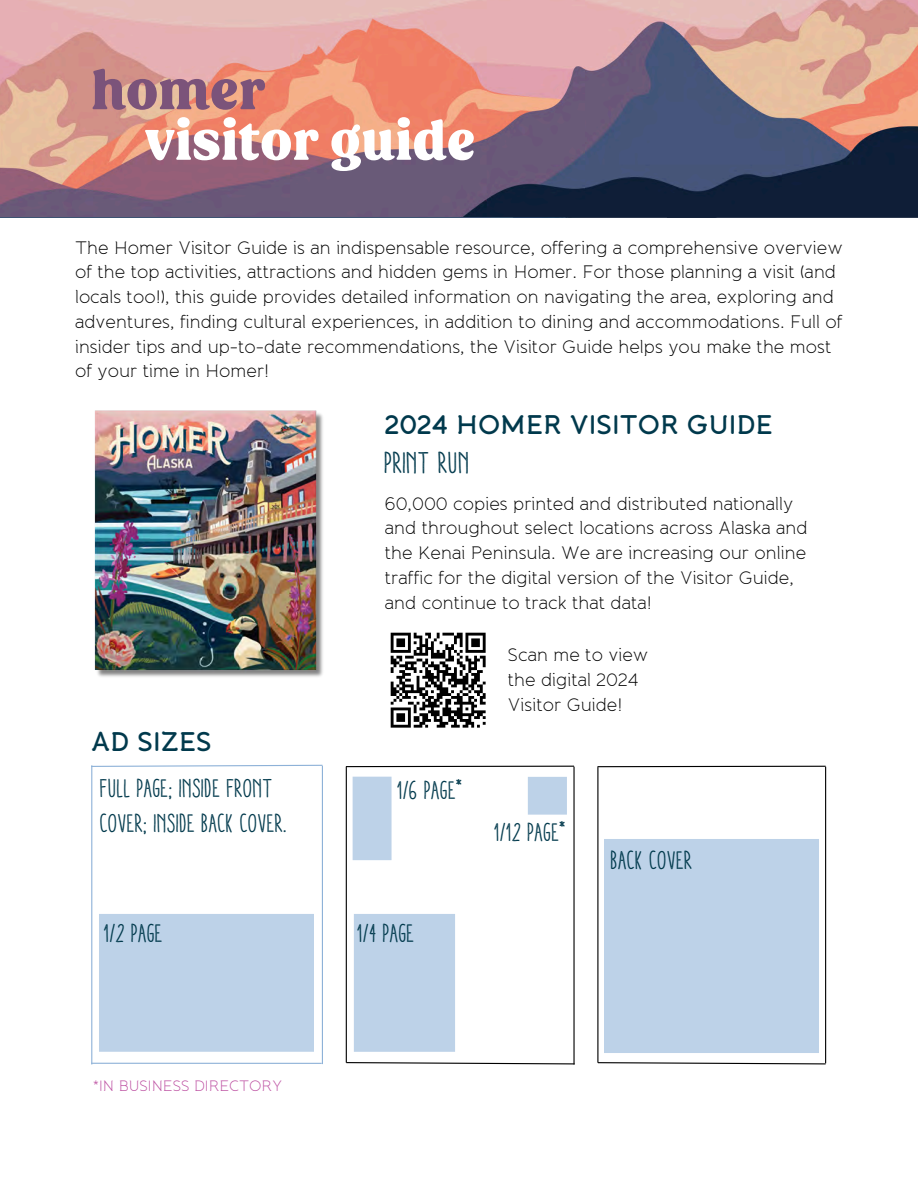
<style>
.page{position:relative;width:918px;height:1188px;background:#fff}
.page>*{position:absolute;margin:0;border:0;box-sizing:border-box;transform-origin:0 0}
.t1{font:900 54px "Peachi";color:#fff}
.t2{font:900 54px "Peachi";color:#7b537a}
.t3{font:30px "Aracne Stamp Cond Reg";color:#00394c}
.t4{font:600 27px "Banda";color:#00394c}
.t5{font:25.8px/35.7px "Aracne Stamp Cond Reg";color:#00394c}
.t6{font:300 18px/24.8px "Banda";color:#000}
.t7{font:300 15px "Banda";color:#bb4b9f}
</style>
<div class="page">
<hr style="left:346px;top:766px;width:228px;height:1px;background:#000">
<hr style="left:346px;top:767px;width:1px;height:296px;background:#000">
<svg style="left:345px;top:1061px;width:230px;height:4px"></svg>
<hr style="left:573px;top:767px;width:2px;height:297px;background:#000">
<div style="left:354px;top:914px;width:101px;height:138px;background:#bdd2e8"></div>
<div style="left:528px;top:777px;width:39px;height:38px;background:#bdd2e8"></div>
<div style="left:352px;top:776px;width:40px;height:84px;background:#bdd2e8"></div>
<svg style="left:92px;top:764px;width:231px;height:4px"></svg>
<hr style="left:91px;top:765px;width:1px;height:299px;background:#8eb2d8">
<hr style="left:91px;top:1063px;width:231px;height:1px;background:#8eb2d8">
<hr style="left:322px;top:766px;width:1px;height:298px;background:#8eb2d8">
<div style="left:99px;top:914px;width:215px;height:138px;background:#bdd2e8"></div>
<hr style="left:597px;top:766px;width:229px;height:1px;background:#000">
<hr style="left:597px;top:767px;width:1px;height:296px;background:#000">
<svg style="left:597px;top:1062px;width:230px;height:3px"></svg>
<hr style="left:825px;top:767px;width:1px;height:296px;background:#000">
<div style="left:604px;top:839px;width:215px;height:214px;background:#bdd2e8"></div>
<img style="left:95px;top:410px;width:228px;height:267px">
<svg style="left:390px;top:632px;width:96px;height:96px"></svg>
<img style="left:0;top:0;width:918px;height:216px">
<h2 class="t2" style="left:91px;top:56px;width:176px">homer</h2>
<h4 class="t1" style="left:145px;top:106px;width:332px">visitor guide</h4>
<p class="t6" style="left:75px;top:235px;width:769px">The Homer Visitor Guide is an indispensable resource, offering a comprehensive overview of the top activities, attractions and hidden gems in Homer. For those planning a visit (and locals too!), this guide provides detailed information on navigating the area, exploring and adventures, finding cultural experiences, in addition to dining and accommodations. Full of insider tips and up-to-date recommendations, the Visitor Guide helps you make the most of your time in Homer!</p>
<h5 class="t4" style="left:385px;top:408px;width:389px">2024 HOMER VISITOR GUIDE</h5>
<h5 class="t3" style="left:385px;top:447px;width:87px">PRINT RUN</h5>
<h3 class="t6" style="left:385px;top:491px;width:424px">60,000 copies printed and distributed nationally and throughout select locations across Alaska and the Kenai Peninsula. We are increasing our online traffic for the digital version of the Visitor Guide, and continue to track that data!</h3>
<h4 class="t4" style="left:91px;top:725px;width:122px">AD SIZES</h4>
<p class="t5" style="left:101px;top:770px;width:188px">FULL PAGE; INSIDE FRONT<br>COVER; INSIDE BACK COVER.</p>
<h1 class="t5" style="left:397px;top:772px;width:68px">1/6 PAGE*</h1>
<h5 class="t5" style="left:104px;top:915px;width:61px">1/2 PAGE</h5>
<h1 class="t5" style="left:358px;top:915px;width:59px">1/4 PAGE</h1>
<h4 class="t6" style="left:508px;top:643px;width:142px">Scan me to view the digital 2024<br>Visitor Guide!</h4>
<p class="t5" style="left:494px;top:814px;width:74px">1/12 PAGE*</p>
<h2 class="t5" style="left:611px;top:842px;width:83px">BACK COVER</h2>
<h4 class="t7" style="left:93px;top:1077px;width:191px">*IN BUSINESS DIRECTORY</h4>
</div>
